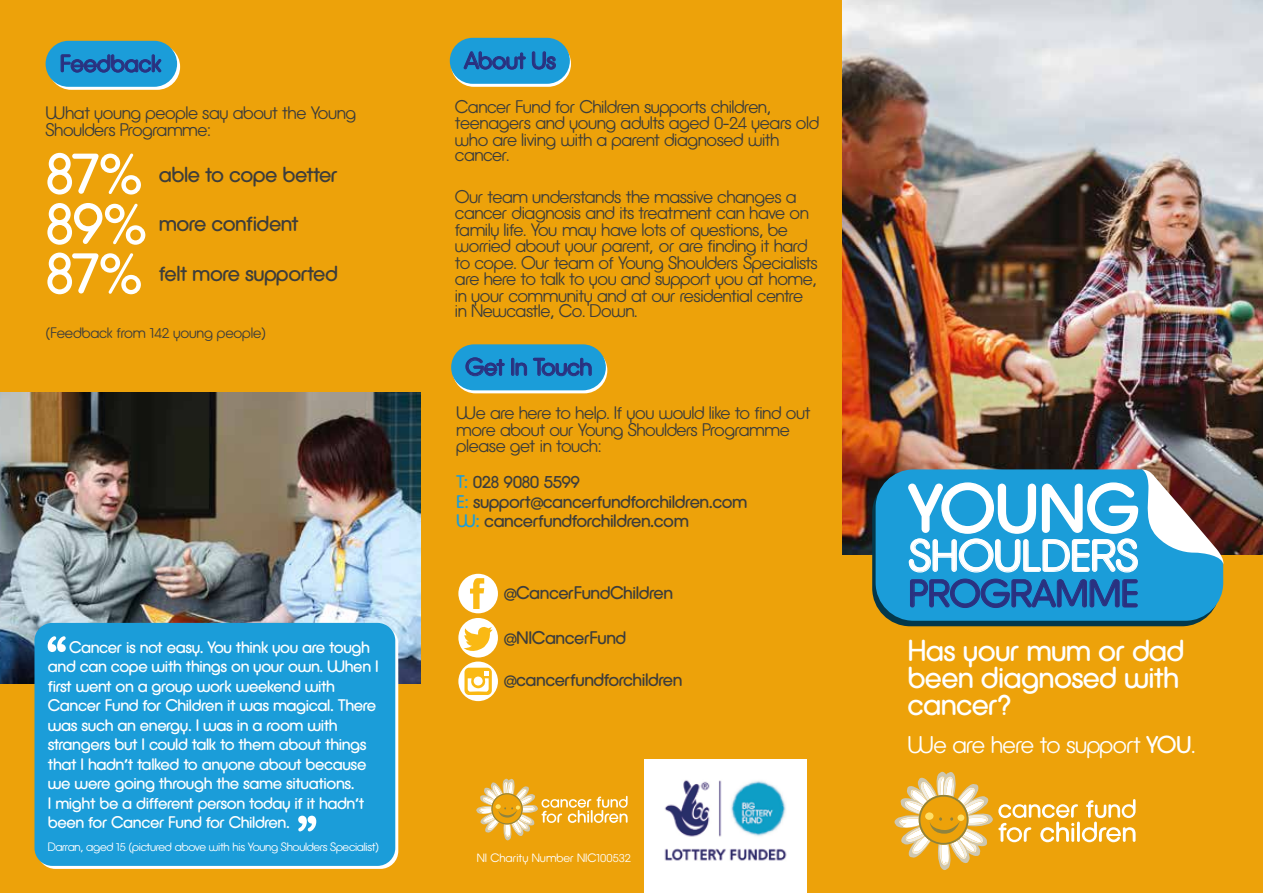
<style>
.page{position:relative;width:1263px;height:893px;background:#fff}
.page>*{position:absolute;margin:0;border:0;box-sizing:border-box;transform-origin:0 0}
.t1{font:67.05px "Defused";color:#fff}
.t2{font:60.3px "Defused";color:#fff}
.t3{font:44.4px "Defused";color:#fff}
.t4{font:38.25px "Defused";color:#2a3180}
.t5{font:30px/27px "Defused";letter-spacing:-.02em;color:#fff}
.t6{font:24px "Defused";letter-spacing:-.02em;color:#2a3180}
.t7{font:300 24px "Defused";letter-spacing:-.025em;color:#fff}
.t8{font:21.6px "Defused";letter-spacing:-.02em;color:#3d3d3b}
.t9{font:300 18px/16.4px "Defused";letter-spacing:-.025em;color:#3d3d3b}
.t10{font:18px/19.5px "Defused";letter-spacing:-.02em;color:#3d3d3b}
.t11{font:16.5px/19.5px "Defused";letter-spacing:-.02em;color:#fff}
.t12{font:300 15px "Defused";letter-spacing:-.01em;color:#3d3d3b}
.t13{font:300 12px "Defused";letter-spacing:-.025em;color:#fff}
.t14{font:300 12px "Defused";color:#fff}
.s1{color:#1b9dd9}
.s2{font-weight:400}
</style>
<div class="page">
<img style="left:842px;top:0;width:421px;height:555px">
<div style="left:0;top:0;width:424px;height:893px;background:#eda20a"></div>
<img style="left:0;top:392px;width:420px;height:291px">
<div style="left:421px;top:0;width:421px;height:893px;background:#eda20a"></div>
<svg style="left:451px;top:41px;width:120px;height:46px"></svg>
<div style="left:450px;top:38px;width:120px;height:46px;background:#1b9dd9;border-radius:23px"></div>
<svg style="left:464px;top:51px;width:62px;height:19px"></svg>
<svg style="left:532px;top:51px;width:24px;height:19px"></svg>
<svg style="left:453px;top:347px;width:154px;height:46px"></svg>
<div style="left:451px;top:344px;width:155px;height:46px;background:#1b9dd9;border-radius:23px"></div>
<svg style="left:466px;top:357px;width:39px;height:19px"></svg>
<div style="left:511px;top:358px;width:3px;height:18px;border:1px solid #2a3180"></div>
<svg style="left:516px;top:363px;width:11px;height:13px"></svg>
<svg style="left:533px;top:358px;width:59px;height:18px"></svg>
<img style="left:644px;top:759px;width:162px;height:112px">
<div style="left:644px;top:871px;width:162px;height:22px;background:#fff"></div>
<div style="left:458px;top:618px;width:40px;height:39px;background:#fff;border-radius:50%"></div>
<svg style="left:463px;top:626px;width:30px;height:29px"></svg>
<div style="left:458px;top:662px;width:40px;height:39px;background:#fff;border-radius:50%"></div>
<div style="left:464px;top:668px;width:28px;height:27px;background:#fab914;border-radius:5px"></div>
<svg style="left:468px;top:671px;width:21px;height:21px"></svg>
<div style="left:458px;top:574px;width:40px;height:39px;background:#fff;border-radius:50%"></div>
<svg style="left:470px;top:578px;width:14px;height:31px"></svg>
<div style="left:48px;top:44px;width:132px;height:46px;background:#fff;border-radius:23px"></div>
<div style="left:46px;top:41px;width:131px;height:46px;background:#1b9dd9;border-radius:23px"></div>
<svg style="left:61px;top:54px;width:100px;height:19px"></svg>
<svg style="left:476px;top:778px;width:151px;height:63px"></svg>
<div style="left:34px;top:623px;width:361px;height:243px;background:#1b9dd9;border-radius:18px"></div>
<svg style="left:48px;top:636px;width:18px;height:16px"></svg>
<svg style="left:298px;top:816px;width:18px;height:15px"></svg>
<div style="left:842px;top:555px;width:421px;height:338px;background:#eda20a"></div>
<svg style="left:872px;top:475px;width:329px;height:151px;background:#1f4342"></svg>
<svg style="left:876px;top:469px;width:348px;height:152px;background:#2197ca"></svg>
<svg style="left:910px;top:579px;width:227px;height:29px;background:#1d85c5"></svg>
<svg style="left:907px;top:469px;width:318px;height:104px;background:#4ea4ce"></svg>
<svg style="left:894px;top:771px;width:241px;height:99px"></svg>
<h3 class="t6" style="left:60px;top:49px;width:103px">Feedback</h3>
<p class="t9" style="left:46px;top:105px;width:312px">What young people say about the Young<br>Shoulders Programme:</p>
<h2 class="t2" style="left:46px;top:137px;width:99px">87%</h2>
<h2 class="t2" style="left:46px;top:187px;width:104px">89%</h2>
<h2 class="t2" style="left:46px;top:237px;width:99px">87%</h2>
<p class="t8" style="left:159px;top:162px;width:181px">able to cope better</p>
<p class="t8" style="left:159px;top:211px;width:141px">more confident</p>
<p class="t8" style="left:159px;top:260px;width:181px">felt more supported</p>
<p class="t12" style="left:46px;top:324px;width:222px">(Feedback from 142 young people)</p>
<p class="t11" style="left:48px;top:637px;width:332px;text-indent:21px">Cancer is not easy. You think you are tough and can cope with things on your own. When I first went on a group work weekend with Cancer Fund for Children it was magical. There was such an energy. I was in a room with strangers but I could talk to them about things that I hadn’t talked to anyone about because we were going through the same situations.<br>I might be a different person today if it hadn’t been for Cancer Fund for Children.</p>
<p class="t13" style="left:48px;top:840px;width:333px">Darran, aged 15 (pictured above with his Young Shoulders Specialist)</p>
<h3 class="t6" style="left:464px;top:46px;width:94px">About Us</h3>
<p class="t9" style="left:455px;top:98px;width:366px">Cancer Fund for Children supports children, teenagers and young adults aged 0-24 years old who are living with a parent diagnosed with cancer.</p>
<p class="t9" style="left:455px;top:188px;width:364px">Our team understands the massive changes a cancer diagnosis and its treatment can have on family life. You may have lots of questions, be worried about your parent, or are finding it hard to cope. Our team of Young Shoulders Specialists are here to talk to you and support you at home, in your community and at our residential centre in Newcastle, Co. Down.</p>
<h3 class="t6" style="left:465px;top:353px;width:129px">Get In Touch</h3>
<p class="t9" style="left:456px;top:405px;width:356px">We are here to help. If you would like to find out more about our Young Shoulders Programme please get in touch:</p>
<p class="t10" style="left:456px;top:472px;width:293px"><span class="s1">T:</span> 028 9080 5599<br><span class="s1">E:</span> support@cancerfundforchildren.com<br><span class="s1">W:</span> cancerfundforchildren.com</p>
<p class="t10" style="left:504px;top:583px;width:171px">@CancerFundChildren</p>
<p class="t10" style="left:504px;top:628px;width:124px">@NICancerFund</p>
<p class="t10" style="left:504px;top:669px;width:180px">@cancerfundforchildren</p>
<p class="t14" style="left:477px;top:850px;width:156px">NI Charity Number NIC100532</p>
<h1 class="t1" style="left:908px;top:469px;width:233px">YOUNG</h1>
<h3 class="t3" style="left:908px;top:530px;width:232px">SHOULDERS</h3>
<h3 class="t4" style="left:908px;top:571px;width:232px">PROGRAMME</h3>
<h3 class="t5" style="left:907px;top:637px;width:278px">Has your mum or dad been diagnosed with cancer?</h3>
<h3 class="t7" style="left:907px;top:730px;width:290px">We are here to support <span class="s2">YOU</span>.</h3>
</div>
